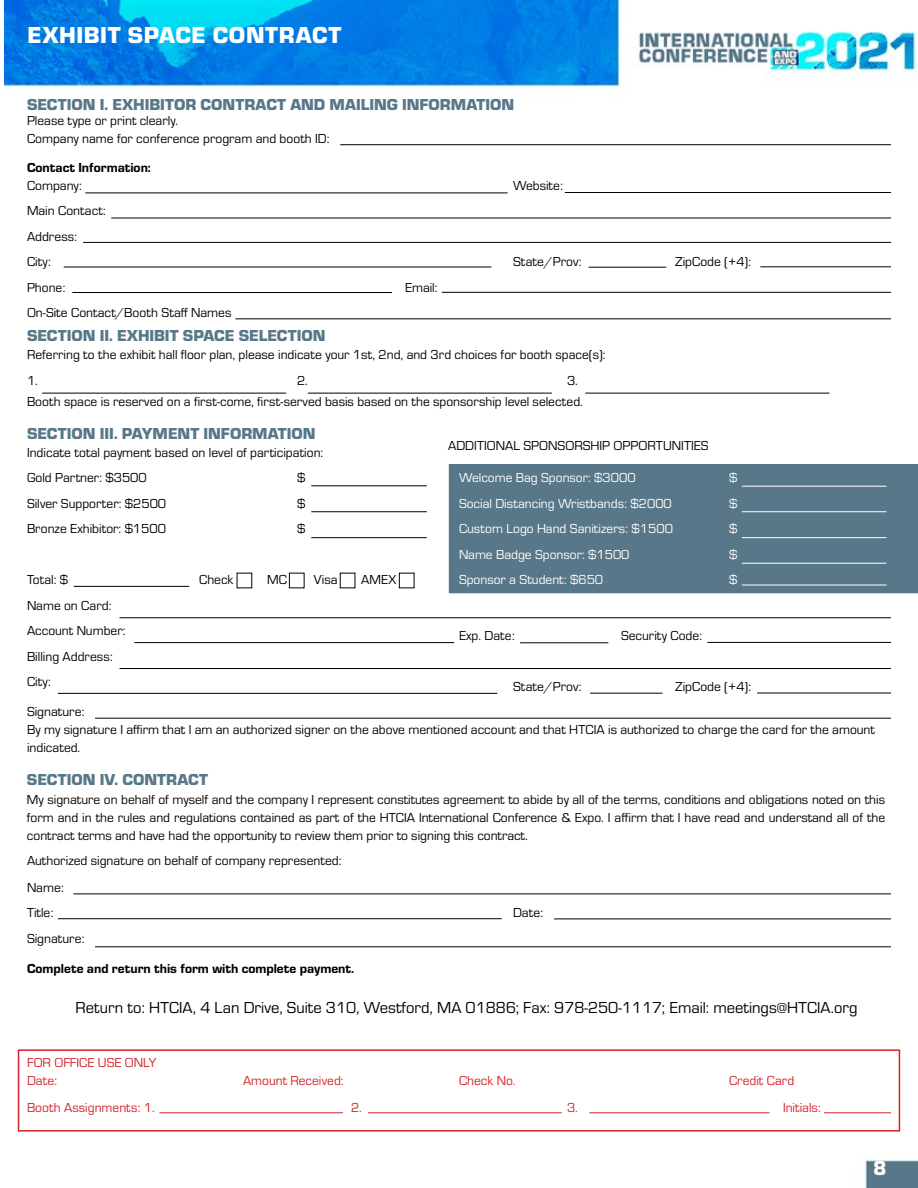
<style>
.page{position:relative;width:918px;height:1188px;background:#fff}
.page>*{position:absolute;margin:0;border:0;box-sizing:border-box;transform-origin:0 0}
.t1{font:900 24px "Eurostile";letter-spacing:.025em;color:#fff}
.t2{font:900 21px "Eurostile";color:#fff}
.t3{font:900 16.5px "Eurostile";color:#587789}
.t4{font:16.5px "Eurostile";color:#000}
.t5{font:13.5px/25.5px "Eurostile";color:#000}
.t6{font:13.5px "Eurostile";color:#fff}
.t7{font:13.5px/18px "Eurostile";color:#d2232a}
.t8{font:13.5px "Eurostile Hea";color:#000}
</style>
<div class="page">
<img style="left:5px;top:0;width:913px;height:1188px">
<div style="left:448px;top:463px;width:470px;height:131px;background:#587788"></div>
<hr style="left:340px;top:144px;width:551px;height:1px;background:#000">
<hr style="left:85px;top:193px;width:423px;height:1px;background:#000">
<hr style="left:111px;top:218px;width:780px;height:1px;background:#000">
<hr style="left:83px;top:242px;width:808px;height:1px;background:#000">
<hr style="left:64px;top:267px;width:427px;height:1px;background:#000">
<hr style="left:589px;top:267px;width:77px;height:1px;background:#000">
<hr style="left:760px;top:267px;width:131px;height:1px;background:#000">
<hr style="left:72px;top:292px;width:320px;height:1px;background:#000">
<hr style="left:442px;top:292px;width:449px;height:1px;background:#000">
<hr style="left:236px;top:319px;width:655px;height:1px;background:#000">
<hr style="left:565px;top:192px;width:326px;height:1px;background:#000">
<hr style="left:42px;top:393px;width:244px;height:1px;background:#000">
<hr style="left:308px;top:393px;width:244px;height:1px;background:#000">
<hr style="left:585px;top:393px;width:244px;height:1px;background:#000">
<hr style="left:311px;top:486px;width:116px;height:1px;background:#000">
<hr style="left:311px;top:511px;width:116px;height:1px;background:#000">
<hr style="left:742px;top:511px;width:144px;height:1px;background:#fff">
<hr style="left:742px;top:486px;width:144px;height:1px;background:#fff">
<hr style="left:311px;top:537px;width:116px;height:1px;background:#000">
<hr style="left:74px;top:586px;width:115px;height:1px;background:#000">
<hr style="left:742px;top:537px;width:144px;height:1px;background:#fff">
<hr style="left:742px;top:563px;width:144px;height:1px;background:#fff">
<hr style="left:742px;top:585px;width:144px;height:1px;background:#fff">
<div style="left:289px;top:573px;width:15px;height:15px;border:1px solid #000"></div>
<div style="left:399px;top:573px;width:15px;height:15px;border:1px solid #000"></div>
<hr style="left:120px;top:618px;width:771px;height:1px;background:#000">
<hr style="left:134px;top:642px;width:320px;height:1px;background:#000">
<hr style="left:520px;top:643px;width:88px;height:1px;background:#000">
<hr style="left:707px;top:642px;width:184px;height:1px;background:#000">
<hr style="left:120px;top:668px;width:771px;height:1px;background:#000">
<hr style="left:58px;top:693px;width:439px;height:1px;background:#000">
<hr style="left:590px;top:693px;width:73px;height:1px;background:#000">
<hr style="left:757px;top:693px;width:134px;height:1px;background:#000">
<hr style="left:95px;top:718px;width:796px;height:1px;background:#000">
<hr style="left:73px;top:894px;width:818px;height:1px;background:#000">
<hr style="left:58px;top:918px;width:444px;height:1px;background:#000">
<hr style="left:554px;top:919px;width:337px;height:1px;background:#000">
<hr style="left:95px;top:947px;width:796px;height:1px;background:#000">
<hr style="left:159px;top:1113px;width:184px;height:1px;background:#d2232a">
<hr style="left:368px;top:1113px;width:194px;height:1px;background:#d2232a">
<hr style="left:589px;top:1113px;width:181px;height:1px;background:#d2232a">
<hr style="left:824px;top:1113px;width:67px;height:1px;background:#d2232a">
<div style="left:18px;top:1049px;width:882px;height:83px;border:2px solid #d2232a"></div>
<h1 class="t1" style="left:27px;top:18px;width:316px">EXHIBIT SPACE CONTRACT</h1>
<p class="t3" style="left:27px;top:93px;width:489px">SECTION I. EXHIBITOR CONTRACT AND MAILING INFORMATION</p>
<p class="t5" style="left:27px;top:111px;width:304px;line-height:18px">Please type or print clearly.<br>Company name for conference program and booth ID:</p>
<p class="t8" style="left:27px;top:158px;width:125px">Contact Information:</p>
<p class="t5" style="left:27px;top:172px;width:56px">Company:</p>
<p class="t5" style="left:513px;top:172px;width:52px">Website:</p>
<p class="t5" style="left:27px;top:197px;width:80px">Main Contact:<br>Address:<br>City:</p>
<p class="t5" style="left:513px;top:248px;width:70px">State/Prov:</p>
<p class="t5" style="left:675px;top:248px;width:78px">ZipCode (+4):</p>
<p class="t5" style="left:27px;top:274px;width:40px">Phone:</p>
<p class="t5" style="left:405px;top:274px;width:34px">Email:</p>
<p class="t5" style="left:27px;top:299px;width:206px">On-Site Contact/Booth Staff Names</p>
<p class="t3" style="left:27px;top:324px;width:300px">SECTION II. EXHIBIT SPACE SELECTION</p>
<p class="t5" style="left:27px;top:341px;width:580px">Referring to the exhibit hall floor plan, please indicate your 1st, 2nd, and 3rd choices for booth space(s):<br>1.</p>
<p class="t5" style="left:27px;top:369px;width:557px;line-height:21px;text-indent:540px">3.<br>Booth space is reserved on a first-come, first-served basis based on the sponsorship level selected.</p>
<p class="t3" style="left:27px;top:422px;width:290px">SECTION III. PAYMENT INFORMATION</p>
<p class="t5" style="left:27px;top:439px;width:298px">Indicate total payment based on level of participation:<br>Gold Partner: $3500</p>
<p class="t5" style="left:297px;top:367px;width:12px">2.</p>
<p class="t5" style="left:448px;top:432px;width:262px">ADDITIONAL SPONSORSHIP OPPORTUNITIES</p>
<p class="t5" style="left:297px;top:465px;width:10px">$</p>
<p class="t6" style="left:459px;top:469px;width:178px">Welcome Bag Sponsor: $3000</p>
<p class="t6" style="left:729px;top:469px;width:10px">$</p>
<p class="t5" style="left:27px;top:490px;width:141px">Silver Supporter: $2500</p>
<p class="t5" style="left:297px;top:490px;width:10px">$</p>
<p class="t6" style="left:459px;top:494px;width:214px">Social Distancing Wristbands: $2000</p>
<p class="t6" style="left:729px;top:494px;width:10px">$</p>
<p class="t5" style="left:27px;top:516px;width:141px">Bronze Exhibitor: $1500</p>
<p class="t5" style="left:297px;top:516px;width:10px">$</p>
<p class="t6" style="left:459px;top:520px;width:216px">Custom Logo Hand Sanitizers: $1500</p>
<p class="t6" style="left:729px;top:520px;width:10px">$</p>
<p class="t6" style="left:459px;top:545px;width:172px">Name Badge Sponsor: $1500</p>
<p class="t6" style="left:729px;top:545px;width:10px">$</p>
<p class="t5" style="left:27px;top:567px;width:43px">Total: $</p>
<p class="t5" style="left:199px;top:567px;width:36px">Check</p>
<p class="t5" style="left:267px;top:567px;width:21px">MC</p>
<p class="t5" style="left:314px;top:567px;width:25px">Visa</p>
<p class="t5" style="left:361px;top:567px;width:37px">AMEX</p>
<p class="t6" style="left:459px;top:571px;width:146px">Sponsor a Student: $650</p>
<p class="t6" style="left:729px;top:571px;width:10px">$</p>
<p class="t5" style="left:27px;top:592px;width:100px">Name on Card:<br>Account Number:</p>
<p class="t5" style="left:459px;top:622px;width:57px">Exp. Date:</p>
<p class="t5" style="left:621px;top:622px;width:83px">Security Code:</p>
<p class="t5" style="left:27px;top:643px;width:87px">Billing Address:<br>City:</p>
<p class="t5" style="left:513px;top:673px;width:70px">State/Prov:</p>
<p class="t5" style="left:675px;top:673px;width:78px">ZipCode (+4):</p>
<p class="t5" style="left:27px;top:702px;width:849px;line-height:18px">Signature:<br>By my signature I affirm that I am an authorized signer on the above mentioned account and that HTCIA is authorized to charge the card for the amount indicated.</p>
<p class="t3" style="left:27px;top:768px;width:183px">SECTION IV. CONTRACT</p>
<p class="t5" style="left:27px;top:790px;width:860px;line-height:18px;text-align:justify">My signature on behalf of myself and the company I represent constitutes agreement to abide by all of the terms, conditions and obligations noted on this form and in the rules and regulations contained as part of the HTCIA International Conference &amp; Expo. I affirm that I have read and understand all of the contract terms and have had the opportunity to review them prior to signing this contract.</p>
<p class="t5" style="left:27px;top:846px;width:316px;line-height:27px">Authorized signature on behalf of company represented:<br>Name:</p>
<p class="t5" style="left:27px;top:899px;width:28px">Title:</p>
<p class="t5" style="left:513px;top:899px;width:32px">Date:</p>
<p class="t5" style="left:27px;top:925px;width:59px">Signature:</p>
<p class="t8" style="left:27px;top:959px;width:329px">Complete and return this form with complete payment.</p>
<p class="t4" style="left:76px;top:996px;width:784px">Return to: HTCIA, 4 Lan Drive, Suite 310, Westford, MA 01886; Fax: 978-250-1117; Email: meetings@HTCIA.org</p>
<p class="t7" style="left:27px;top:1053px;width:131px">FOR OFFICE USE ONLY<br>Date:</p>
<p class="t7" style="left:243px;top:1071px;width:102px">Amount Received:</p>
<p class="t7" style="left:459px;top:1071px;width:58px">Check No.</p>
<p class="t7" style="left:729px;top:1071px;width:67px">Credit Card</p>
<p class="t7" style="left:27px;top:1098px;width:129px">Booth Assignments: 1.</p>
<p class="t7" style="left:351px;top:1098px;width:12px">2.</p>
<p class="t7" style="left:567px;top:1098px;width:12px">3.</p>
<p class="t7" style="left:783px;top:1098px;width:39px">Initials:</p>
<h2 class="t2" style="left:873px;top:1153px;width:15px">8</h2>
</div>
